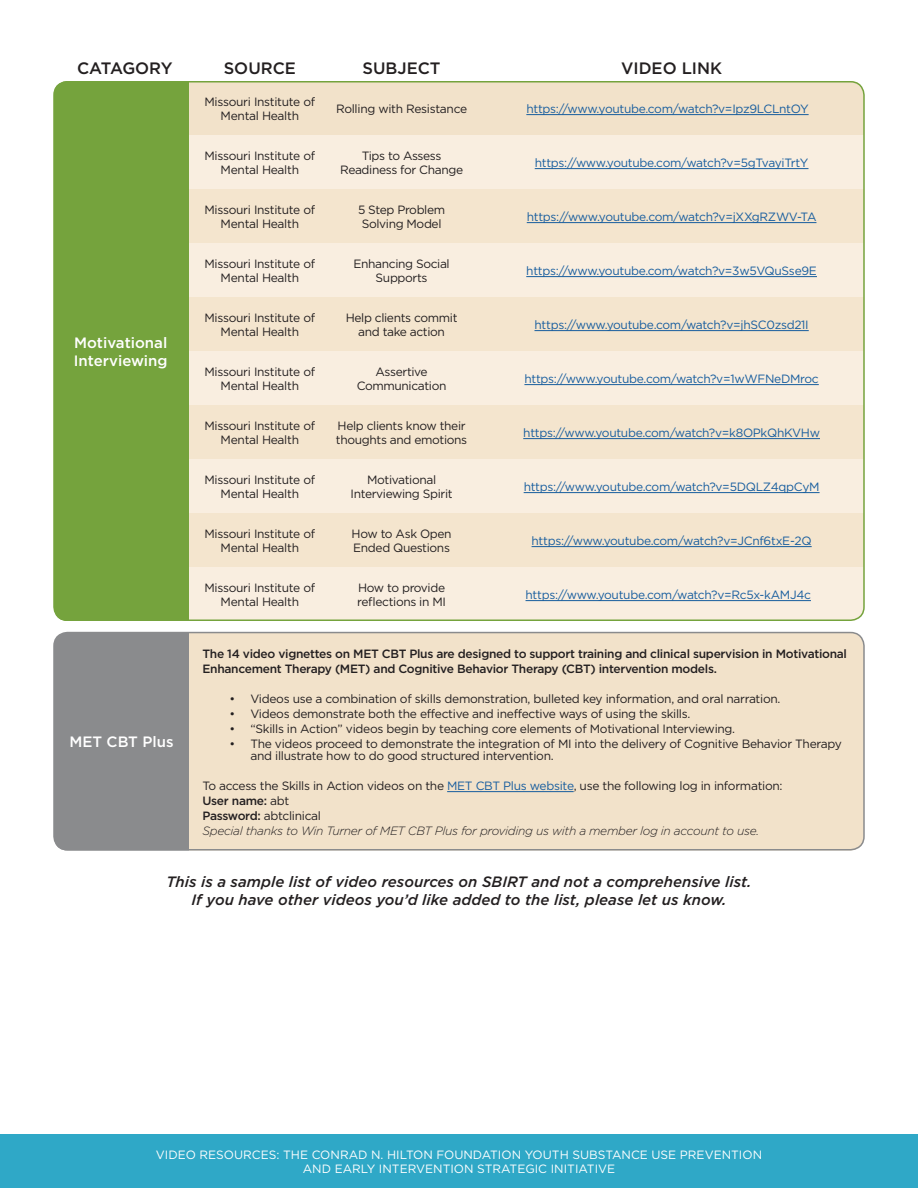
<style>
.page{position:relative;width:918px;height:1188px;background:#fff}
.page>*{position:absolute;margin:0;border:0;box-sizing:border-box;transform-origin:0 0}
.t1{font:500 16.5px "Gotham";color:#231f20}
.t2{font:500 16.5px "Gotham";letter-spacing:-.025em;color:#231f20}
.t3{font:italic 500 15px/18px "Gotham";color:#231f20;text-align:center}
.t4{font:500 15px/18px "Gotham";color:#fff}
.t5{font:12px/14.4px "Gotham";letter-spacing:-.025em;color:#231f20;text-align:center}
.t6{font:12px "Gotham";letter-spacing:-.025em;color:#175d9e}
.t7{font:500 12px/15px "Gotham";letter-spacing:-.025em;color:#231f20}
.t8{font:12px/14.4px "Gotham";color:#fff;text-align:center}
.t9{font:italic 300 12px "Gotham";letter-spacing:-.025em;color:#231f20}
.s1{color:#175d9e}
.s2{font-weight:400}
.s3{font-weight:500}
</style>
<div class="page">
<div style="left:0;top:1134px;width:918px;height:54px;background:#2fa8c7"></div>
<div style="left:55px;top:81px;width:134px;height:540px;background:#75a33d"></div>
<div style="left:189px;top:81px;width:135px;height:54px;background:#f2e2ca"></div>
<div style="left:324px;top:81px;width:148px;height:54px;background:#f2e2ca"></div>
<div style="left:472px;top:81px;width:391px;height:54px;background:#f2e2ca"></div>
<hr style="left:526px;top:114px;width:283px;height:1px;background:#175d9e">
<div style="left:189px;top:135px;width:135px;height:54px;background:#f9eee0"></div>
<div style="left:324px;top:135px;width:148px;height:54px;background:#f9eee0"></div>
<div style="left:472px;top:135px;width:392px;height:54px;background:#f9eee0"></div>
<hr style="left:535px;top:168px;width:274px;height:1px;background:#175d9e">
<div style="left:189px;top:189px;width:135px;height:54px;background:#f4e5ce"></div>
<div style="left:324px;top:189px;width:148px;height:54px;background:#f4e5ce"></div>
<div style="left:472px;top:189px;width:392px;height:54px;background:#f4e5ce"></div>
<hr style="left:527px;top:222px;width:289px;height:1px;background:#175d9e">
<div style="left:189px;top:243px;width:135px;height:54px;background:#f9eee0"></div>
<div style="left:324px;top:243px;width:148px;height:54px;background:#f9eee0"></div>
<div style="left:472px;top:243px;width:392px;height:54px;background:#f9eee0"></div>
<hr style="left:526px;top:276px;width:291px;height:1px;background:#175d9e">
<div style="left:189px;top:297px;width:135px;height:54px;background:#f4e5ce"></div>
<div style="left:324px;top:297px;width:148px;height:54px;background:#f4e5ce"></div>
<div style="left:472px;top:297px;width:392px;height:54px;background:#f4e5ce"></div>
<hr style="left:534px;top:330px;width:275px;height:1px;background:#175d9e">
<div style="left:189px;top:351px;width:135px;height:54px;background:#f9eee0"></div>
<div style="left:324px;top:351px;width:148px;height:54px;background:#f9eee0"></div>
<div style="left:472px;top:351px;width:392px;height:54px;background:#f9eee0"></div>
<hr style="left:524px;top:384px;width:295px;height:1px;background:#175d9e">
<div style="left:189px;top:405px;width:135px;height:54px;background:#f4e5ce"></div>
<div style="left:324px;top:405px;width:148px;height:54px;background:#f4e5ce"></div>
<div style="left:472px;top:405px;width:392px;height:54px;background:#f4e5ce"></div>
<hr style="left:523px;top:438px;width:297px;height:1px;background:#175d9e">
<div style="left:189px;top:459px;width:135px;height:54px;background:#f9eee0"></div>
<div style="left:324px;top:459px;width:148px;height:54px;background:#f9eee0"></div>
<div style="left:472px;top:459px;width:392px;height:54px;background:#f9eee0"></div>
<hr style="left:524px;top:492px;width:296px;height:1px;background:#175d9e">
<div style="left:189px;top:513px;width:135px;height:54px;background:#f4e5ce"></div>
<div style="left:324px;top:513px;width:148px;height:54px;background:#f4e5ce"></div>
<div style="left:472px;top:513px;width:392px;height:54px;background:#f4e5ce"></div>
<hr style="left:532px;top:546px;width:280px;height:1px;background:#175d9e">
<div style="left:189px;top:567px;width:135px;height:54px;background:#f9eee0"></div>
<div style="left:324px;top:567px;width:148px;height:54px;background:#f9eee0"></div>
<div style="left:472px;top:567px;width:391px;height:54px;background:#f9eee0"></div>
<hr style="left:526px;top:600px;width:285px;height:1px;background:#175d9e">
<div style="left:55px;top:634px;width:134px;height:214px;background:#8a8b8d"></div>
<div style="left:189px;top:633px;width:674px;height:215px;background:#f2e2ca"></div>
<hr style="left:447px;top:791px;width:127px;height:1px;background:#175d9e">
<div style="left:53px;top:632px;width:812px;height:219px;border:2px solid #8a8b8d;border-radius:14px"></div>
<p class="t2" style="left:77px;top:59px;width:97px">CATAGORY</p>
<p class="t1" style="left:224px;top:59px;width:74px">SOURCE</p>
<p class="t1" style="left:363px;top:59px;width:80px">SUBJECT</p>
<p class="t1" style="left:621px;top:59px;width:102px">VIDEO LINK</p>
<p class="t4" style="left:74px;top:334px;width:95px">Motivational<br>Interviewing</p>
<p class="t4" style="left:69px;top:733px;width:106px">MET CBT Plus</p>
<p class="t5" style="left:205px;top:94px;width:112px">Missouri Institute of<br>Mental Health</p>
<p class="t5" style="left:336px;top:101px;width:133px">Rolling with Resistance</p>
<p class="t6" style="left:526px;top:102px;width:284px">https://www.youtube.com/watch?v=Ipz9LCLntOY</p>
<p class="t5" style="left:205px;top:148px;width:112px">Missouri Institute of<br>Mental Health</p>
<p class="t5" style="left:340px;top:148px;width:124px">Tips to Assess<br>Readiness for Change</p>
<p class="t6" style="left:535px;top:156px;width:275px">https://www.youtube.com/watch?v=5gTvayiTrtY</p>
<p class="t5" style="left:205px;top:202px;width:112px">Missouri Institute of<br>Mental Health</p>
<p class="t5" style="left:358px;top:202px;width:89px">5 Step Problem<br>Solving Model</p>
<p class="t6" style="left:527px;top:210px;width:291px">https://www.youtube.com/watch?v=jXXgRZWV-TA</p>
<p class="t5" style="left:205px;top:256px;width:112px">Missouri Institute of<br>Mental Health</p>
<p class="t5" style="left:353px;top:256px;width:98px">Enhancing Social<br>Supports</p>
<p class="t6" style="left:526px;top:264px;width:292px">https://www.youtube.com/watch?v=3w5VQuSse9E</p>
<p class="t5" style="left:205px;top:310px;width:112px">Missouri Institute of<br>Mental Health</p>
<p class="t5" style="left:346px;top:310px;width:113px">Help clients commit and take action</p>
<p class="t6" style="left:534px;top:318px;width:276px">https://www.youtube.com/watch?v=jhSC0zsd21I</p>
<p class="t5" style="left:205px;top:364px;width:112px">Missouri Institute of<br>Mental Health</p>
<p class="t5" style="left:357px;top:364px;width:91px">Assertive<br>Communication</p>
<p class="t6" style="left:524px;top:372px;width:296px">https://www.youtube.com/watch?v=1wWFNeDMroc</p>
<p class="t5" style="left:205px;top:418px;width:112px">Missouri Institute of<br>Mental Health</p>
<p class="t5" style="left:336px;top:418px;width:133px;text-align:left">Help clients know their thoughts and emotions</p>
<p class="t6" style="left:523px;top:426px;width:298px">https://www.youtube.com/watch?v=k8OPkQhKVHw</p>
<p class="t5" style="left:205px;top:472px;width:112px">Missouri Institute of<br>Mental Health</p>
<p class="t5" style="left:351px;top:472px;width:104px">Motivational<br>Interviewing Spirit</p>
<p class="t6" style="left:524px;top:480px;width:297px">https://www.youtube.com/watch?v=5DQLZ4qpCyM</p>
<p class="t5" style="left:205px;top:526px;width:112px">Missouri Institute of<br>Mental Health</p>
<p class="t5" style="left:352px;top:526px;width:102px;text-align:left">How to Ask Open<br>Ended Questions</p>
<p class="t6" style="left:532px;top:534px;width:282px">https://www.youtube.com/watch?v=JCnf6txE-2Q</p>
<p class="t5" style="left:205px;top:580px;width:112px">Missouri Institute of<br>Mental Health</p>
<p class="t5" style="left:357px;top:580px;width:90px;text-align:left">How to provide reflections in MI</p>
<p class="t6" style="left:526px;top:588px;width:287px">https://www.youtube.com/watch?v=Rc5x-kAMJ4c</p>
<p class="t7" style="left:202px;top:646px;width:646px">The 14 video vignettes on MET CBT Plus are designed to support training and clinical supervision in Motivational<br>Enhancement Therapy (MET) and Cognitive Behavior Therapy (CBT) intervention models.</p>
<p class="t5" style="left:230px;top:691px;width:553px">• Videos use a combination of skills demonstration, bulleted key information, and oral narration.</p>
<p class="t5" style="left:230px;top:706px;width:462px">• Videos demonstrate both the effective and ineffective ways of using the skills.</p>
<p class="t5" style="left:230px;top:721px;width:507px">• “Skills in Action” videos begin by teaching core elements of Motivational Interviewing.</p>
<p class="t5" style="left:250px;top:738px;width:593px;line-height:12px;text-align:left;text-indent:-21px">• The videos proceed to demonstrate the integration of MI into the delivery of Cognitive Behavior Therapy and illustrate how to do good structured intervention.</p>
<p class="t5" style="left:202px;top:778px;width:582px">To access the Skills in Action videos on the <span class="s1">MET CBT Plus website</span>, use the following log in information:</p>
<p class="t7" style="left:202px;top:793px;width:88px">User name: <span class="s2">abt</span></p>
<p class="t5" style="left:202px;top:808px;width:120px"><span class="s3">Password:</span> abtclinical</p>
<p class="t9" style="left:202px;top:824px;width:558px">Special thanks to Win Turner of MET CBT Plus for providing us with a member log in account to use.</p>
<p class="t3" style="left:166px;top:872px;width:587px">This is a sample list of video resources on SBIRT and not a comprehensive list.<br>If you have other videos you’d like added to the list, please let us know.</p>
<p class="t8" style="left:156px;top:1147px;width:608px">VIDEO RESOURCES: THE CONRAD N. HILTON FOUNDATION YOUTH SUBSTANCE USE PREVENTION<br>AND EARLY INTERVENTION STRATEGIC INITIATIVE</p>
</div>
